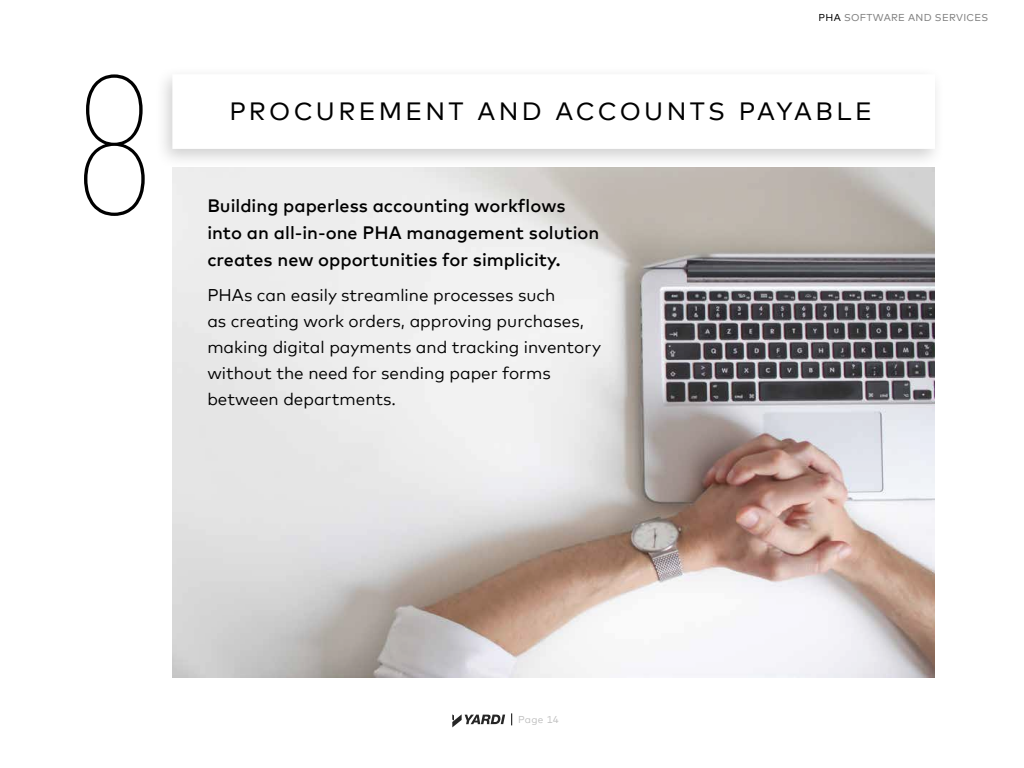
<style>
.page{position:relative;width:1024px;height:768px;background:#fff}
.page>*{position:absolute;margin:0;border:0;box-sizing:border-box;transform-origin:0 0}
.t1{font:100 condensed 200px "Mark Offc Pro";color:#000}
.t2{font:25px "Mark Offc Pro";letter-spacing:.135em;color:#000}
.t3{font:500 18px/27px "Mark Offc Pro";color:#000}
.t4{font:17px/26px "Mark Offc Pro";color:#000}
.t5{font:10px "Mark Offc Pro";letter-spacing:.03em;color:#7f7f7f}
.t6{font:10px "Mark Offc Pro";letter-spacing:.03em;color:#bfbfbf}
.s1{color:#000}
</style>
<div class="page">
<svg style="left:452px;top:714px;width:53px;height:13px"></svg>
<svg style="left:511px;top:713px;width:1px;height:12px"></svg>
<img style="left:172px;top:169px;width:763px;height:508px">
<div style="left:154px;top:66px;width:792px;height:103px;background:#000;opacity:.19"></div>
<svg style="left:172px;top:74px;width:763px;height:75px"></svg>
<h1 class="t1" style="left:76px;top:7px;width:79px">8</h1>
<p class="t5" style="left:819px;top:10px;width:171px"><span class="s1">PHA</span> SOFTWARE AND SERVICES</p>
<h2 class="t2" style="left:229px;top:92px;width:644px">PROCUREMENT AND ACCOUNTS PAYABLE</h2>
<p class="t3" style="left:207px;top:191px;width:394px">Building paperless accounting workflows into an all-in-one PHA management solution creates new opportunities for simplicity.</p>
<p class="t4" style="left:207px;top:281px;width:395px">PHAs can easily streamline processes such<br>as creating work orders, approving purchases, making digital payments and tracking inventory without the need for sending paper forms between departments.</p>
<p class="t6" style="left:518px;top:712px;width:42px">Page 14</p>
</div>
